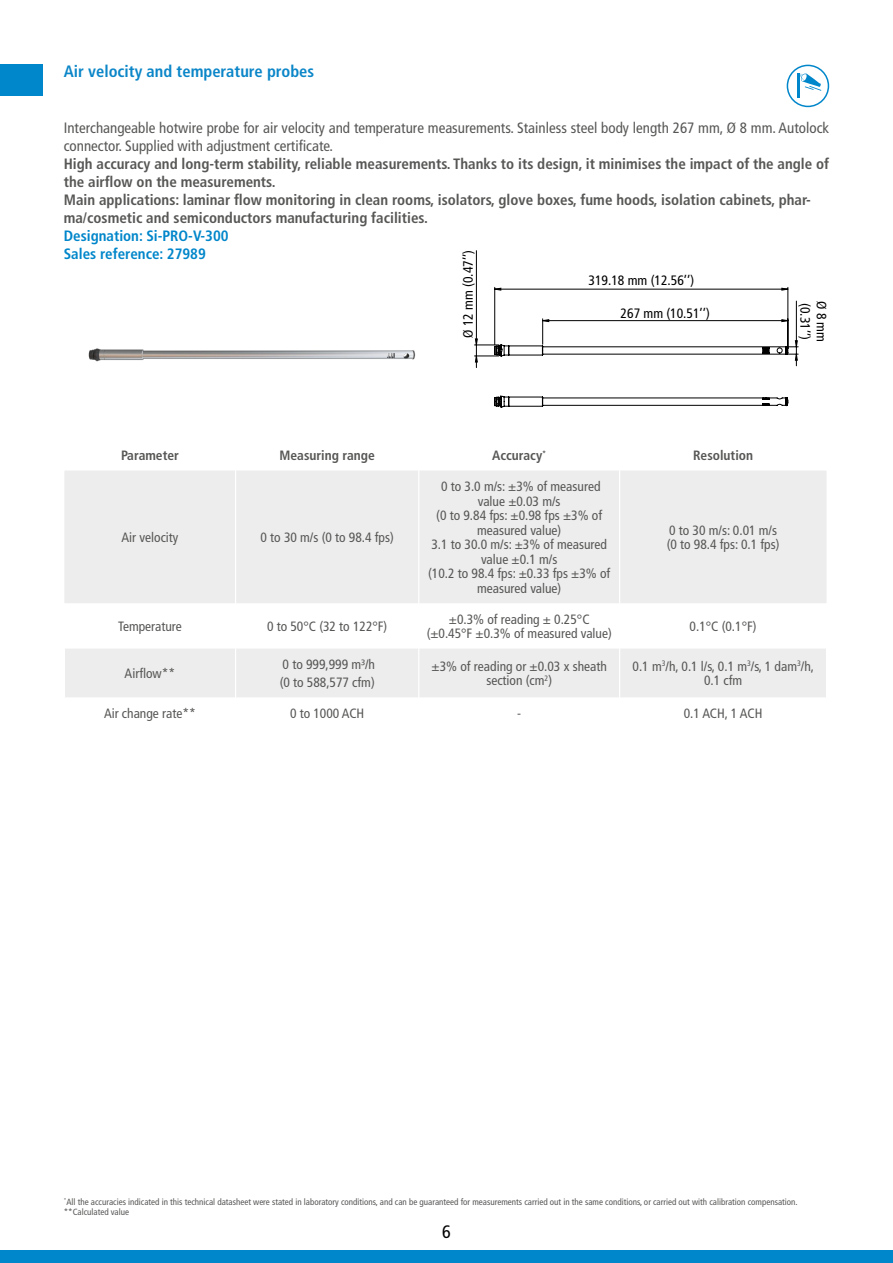
<style>
.page{position:relative;width:893px;height:1263px;background:#fff}
.page>*{position:absolute;margin:0;border:0;box-sizing:border-box;transform-origin:0 0}
.t1{font:condensed 18px "Frutiger LT Std";color:#000}
.t2{font:700 condensed 16.5px "Frutiger LT Std";color:#0b86c8}
.t3{font:700 condensed 15px/18px "Frutiger LT Std";color:#575756}
.t4{font:condensed 15px/18px "Frutiger LT Std";color:#575756}
.t5{font:700 condensed 15px/18px "Frutiger LT Std";color:#0086ca}
.t6{font:condensed 13.65px/16.4px "Frutiger LT Std";color:#000}
.t7{font:condensed 13.5px/14.5px "Frutiger LT Std";color:#575756;text-align:center}
.t8{font:700 condensed 13.5px "Frutiger LT Std";color:#575756}
.t9{font:condensed 9px/9.9px "Frutiger LT Std";color:#575756}
</style>
<div class="page">
<div style="left:0;top:1251px;width:893px;height:12px;background:#0086ca"></div>
<div style="left:0;top:64px;width:43px;height:32px;background:#0086ca"></div>
<hr style="left:476px;top:251px;width:1px;height:94px;background:#000">
<hr style="left:494px;top:287px;width:1px;height:58px;background:#000">
<hr style="left:788px;top:287px;width:1px;height:62px;background:#000">
<svg style="left:474px;top:288px;width:324px;height:80px"></svg>
<svg style="left:494px;top:396px;width:294px;height:11px"></svg>
<img style="left:88px;top:348px;width:328px;height:14px">
<svg style="left:64px;top:471px;width:762px;height:226px;fill:#ededed"></svg>
<hr style="left:64px;top:603px;width:1px;height:46px;background:#fff">
<hr style="left:64px;top:649px;width:1px;height:48px;background:#fff">
<hr style="left:235px;top:470px;width:1px;height:133px;background:#fff">
<hr style="left:418px;top:470px;width:1px;height:133px;background:#fff">
<hr style="left:619px;top:470px;width:1px;height:133px;background:#fff">
<hr style="left:235px;top:603px;width:1px;height:46px;background:#fff">
<hr style="left:418px;top:603px;width:1px;height:46px;background:#fff">
<hr style="left:619px;top:603px;width:1px;height:46px;background:#fff">
<hr style="left:235px;top:649px;width:1px;height:48px;background:#fff">
<hr style="left:418px;top:649px;width:1px;height:48px;background:#fff">
<hr style="left:619px;top:649px;width:1px;height:48px;background:#fff">
<div style="left:787px;top:65px;width:42px;height:42px;border:2px solid #0086ca;border-radius:50%"></div>
<hr style="left:797px;top:73px;width:2px;height:25px;background:#0086ca">
<svg style="left:799px;top:73px;width:22px;height:18px"></svg>
<p class="t2" style="left:64px;top:62px;width:252px">Air velocity and temperature probes</p>
<p class="t4" style="left:64px;top:119px;width:767px">Interchangeable hotwire probe for air velocity and temperature measurements. Stainless steel body length 267 mm, Ø 8 mm. Autolock connector. Supplied with adjustment certificate.</p>
<p class="t3" style="left:64px;top:155px;width:767px">High accuracy and long-term stability, reliable measurements. Thanks to its design, it minimises the impact of the angle of the airflow on the measurements.<br>Main applications: laminar flow monitoring in clean rooms, isolators, glove boxes, fume hoods, isolation cabinets, phar&shy;ma/cosmetic and semiconductors manufacturing facilities.</p>
<p class="t5" style="left:64px;top:227px;width:166px">Designation: Si-PRO-V-300<br>Sales reference: 27989</p>
<p class="t6" style="left:460px;top:338px;width:89px;rotate:-90deg">Ø 12 mm (0.47’’)</p>
<p class="t6" style="left:589px;top:272px;width:107px">319.18 mm (12.56’’)</p>
<p class="t6" style="left:621px;top:305px;width:91px">267 mm (10.51’’)</p>
<p class="t6" style="left:829px;top:301px;width:43px;rotate:90deg">Ø 8 mm (0.31’’)</p>
<p class="t8" style="left:121px;top:447px;width:59px">Parameter</p>
<p class="t8" style="left:279px;top:447px;width:97px">Measuring range</p>
<p class="t8" style="left:492px;top:447px;width:56px">Accuracy<sup>*</sup></p>
<p class="t8" style="left:693px;top:447px;width:62px">Resolution</p>
<p class="t7" style="left:121px;top:530px;width:58px">Air velocity</p>
<p class="t7" style="left:261px;top:530px;width:135px">0 to 30 m/s (0 to 98.4 fps)</p>
<p class="t7" style="left:428px;top:479px;width:184px">0 to 3.0 m/s: ±3% of measured value ±0.03 m/s<br>(0 to 9.84 fps: ±0.98 fps ±3% of measured value)<br>3.1 to 30.0 m/s: ±3% of measured value ±0.1 m/s<br>(10.2 to 98.4 fps: ±0.33 fps ±3% of measured value)</p>
<p class="t7" style="left:667px;top:523px;width:114px;text-align:left">0 to 30 m/s: 0.01 m/s (0 to 98.4 fps: 0.1 fps)</p>
<p class="t7" style="left:118px;top:619px;width:65px">Temperature</p>
<p class="t7" style="left:267px;top:619px;width:122px">0 to 50°C (32 to 122°F)</p>
<p class="t7" style="left:427px;top:612px;width:187px">±0.3% of reading ± 0.25°C (±0.45°F ±0.3% of measured value)</p>
<p class="t7" style="left:690px;top:619px;width:68px">0.1°C (0.1°F)</p>
<p class="t7" style="left:125px;top:666px;width:52px">Airflow**</p>
<p class="t7" style="left:280px;top:655px;width:97px;line-height:18px;text-align:left">0 to 999,999 m³/h (0 to 588,577 cfm)</p>
<p class="t7" style="left:432px;top:659px;width:177px">±3% of reading or ±0.03 x sheath section (cm<sup>2</sup>)</p>
<p class="t7" style="left:633px;top:659px;width:183px">0.1 m<sup>3</sup>/h, 0.1 l/s, 0.1 m<sup>3</sup>/s, 1 dam<sup>3</sup>/h,<br>0.1 cfm</p>
<p class="t7" style="left:104px;top:706px;width:93px">Air change rate**</p>
<p class="t7" style="left:290px;top:706px;width:76px">0 to 1000 ACH</p>
<p class="t7" style="left:517px;top:706px;width:5px">-</p>
<p class="t7" style="left:684px;top:706px;width:80px">0.1 ACH, 1 ACH</p>
<p class="t9" style="left:64px;top:1197px;width:735px"><sup>*</sup>All the accuracies indicated in this technical datasheet were stated in laboratory conditions, and can be guaranteed for measurements carried out in the same conditions, or carried out with calibration compensation. **Calculated value</p>
<h1 class="t1" style="left:442px;top:1221px;width:10px">6</h1>
</div>
